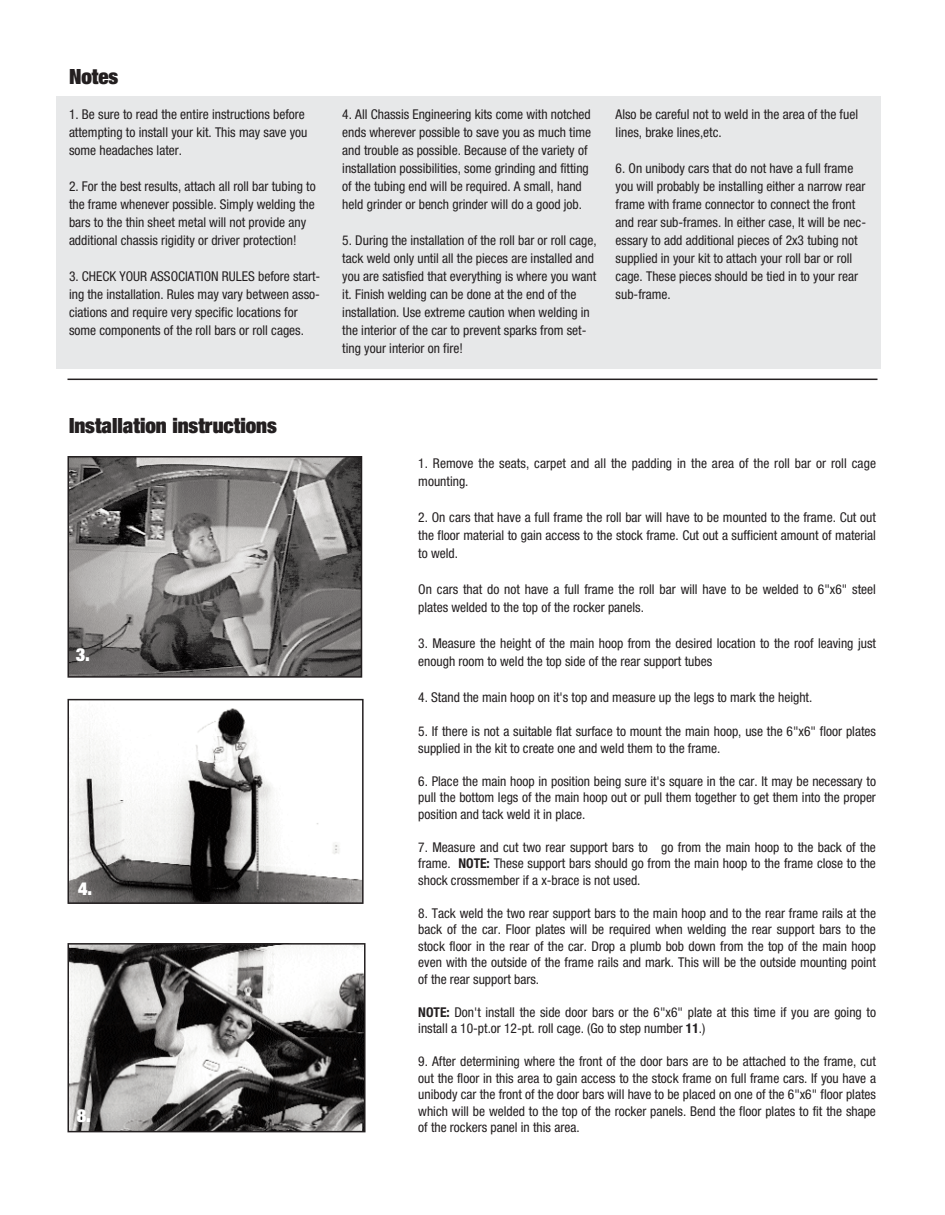
<style>
.page{position:relative;width:945px;height:1215px;background:#fff}
.page>*{position:absolute;margin:0;border:0;box-sizing:border-box;transform-origin:0 0}
.t1{font:900 expanded 21px "Helvetica Neue";color:#231f20}
.t2{font:900 expanded 18px "Helvetica Neue";color:#fff}
.t3{font:condensed 13.5px/18px "Helvetica Neue";color:#231f20}
.s1{font-weight:700}
</style>
<div class="page">
<div style="left:56px;top:96px;width:825px;height:272px;background:#e7e8e9"></div>
<img style="left:71px;top:459px;width:288px;height:216px">
<div style="left:68px;top:456px;width:294px;height:222px;border:2px solid #231f20"></div>
<img style="left:71px;top:708px;width:290px;height:193px">
<div style="left:68px;top:699px;width:296px;height:205px;border:2px solid #231f20"></div>
<hr style="left:68px;top:379px;width:810px;height:1px;background:#231f20">
<img style="left:71px;top:946px;width:292px;height:183px">
<div style="left:68px;top:943px;width:298px;height:189px;border:2px solid #231f20"></div>
<h1 class="t1" style="left:69px;top:69px;width:51px">Notes</h1>
<p class="t3" style="left:69px;top:107px;width:240px">1. Be sure to read the entire instructions before attempting to install your kit. This may save you some headaches later.</p>
<p class="t3" style="left:69px;top:179px;width:248px">2. For the best results, attach all roll bar tubing to the frame whenever possible. Simply welding the bars to the thin sheet metal will not provide any additional chassis rigidity or driver protection!</p>
<p class="t3" style="left:69px;top:269px;width:253px">3. CHECK YOUR ASSOCIATION RULES before start&shy;ing the installation. Rules may vary between asso&shy;ciations and require very specific locations for some components of the roll bars or roll cages.</p>
<p class="t3" style="left:342px;top:107px;width:250px">4. All Chassis Engineering kits come with notched ends wherever possible to save you as much time and trouble as possible. Because of the variety of installation possibilities, some grinding and fitting of the tubing end will be required. A small, hand held grinder or bench grinder will do a good job.</p>
<p class="t3" style="left:342px;top:233px;width:256px">5. During the installation of the roll bar or roll cage, tack weld only until all the pieces are installed and you are satisfied that everything is where you want it. Finish welding can be done at the end of the installation. Use extreme caution when welding in the interior of the car to prevent sparks from set&shy;ting your interior on fire!</p>
<p class="t3" style="left:616px;top:107px;width:244px">Also be careful not to weld in the area of the fuel lines, brake lines,etc.</p>
<p class="t3" style="left:616px;top:161px;width:252px">6. On unibody cars that do not have a full frame you will probably be installing either a narrow rear frame with frame connector to connect the front and rear sub-frames. In either case, It will be nec&shy;essary to add additional pieces of 2x3 tubing not supplied in your kit to attach your roll bar or roll cage. These pieces should be tied in to your rear sub-frame.</p>
<h1 class="t1" style="left:69px;top:418px;width:209px">Installation instructions</h1>
<h2 class="t2" style="left:76px;top:648px;width:16px">3.</h2>
<h2 class="t2" style="left:78px;top:882px;width:16px">4.</h2>
<h2 class="t2" style="left:77px;top:1109px;width:16px">8.</h2>
<p class="t3" style="left:418px;top:455px;width:459px">1. Remove the seats, carpet and all the padding in the area of the roll bar or roll cage mounting.</p>
<p class="t3" style="left:418px;top:509px;width:459px;text-align:justify">2. On cars that have a full frame the roll bar will have to be mounted to the frame. Cut out the floor material to gain access to the stock frame. Cut out a sufficient amount of material to weld.</p>
<p class="t3" style="left:418px;top:581px;width:459px">On cars that do not have a full frame the roll bar will have to be welded to 6"x6" steel plates welded to the top of the rocker panels.</p>
<p class="t3" style="left:418px;top:635px;width:459px">3. Measure the height of the main hoop from the desired location to the roof leaving just enough room to weld the top side of the rear support tubes</p>
<p class="t3" style="left:418px;top:689px;width:396px">4. Stand the main hoop on it's top and measure up the legs to mark the height.</p>
<p class="t3" style="left:418px;top:724px;width:459px;line-height:16.5px">5. If there is not a suitable flat surface to mount the main hoop, use the 6"x6" floor plates supplied in the kit to create one and weld them to the frame.</p>
<p class="t3" style="left:418px;top:774px;width:459px;line-height:16.5px;text-align:justify">6. Place the main hoop in position being sure it's square in the car. It may be necessary to pull the bottom legs of the main hoop out or pull them together to get them into the proper position and tack weld it in place.</p>
<p class="t3" style="left:418px;top:840px;width:459px;line-height:16.5px;text-align:justify">7. Measure and cut two rear support bars to go from the main hoop to the back of the frame. <span class="s1">NOTE:</span> These support bars should go from the main hoop to the frame close to the shock crossmember if a x-brace is not used.</p>
<p class="t3" style="left:418px;top:906px;width:459px;line-height:16.5px;text-align:justify">8. Tack weld the two rear support bars to the main hoop and to the rear frame rails at the back of the car. Floor plates will be required when welding the rear support bars to the stock floor in the rear of the car. Drop a plumb bob down from the top of the main hoop even with the outside of the frame rails and mark. This will be the outside mounting point of the rear support bars.</p>
<p class="t3" style="left:418px;top:1005px;width:459px;line-height:16.5px"><span class="s1">NOTE:</span> Don't install the side door bars or the 6"x6" plate at this time if you are going to install a 10-pt.or 12-pt. roll cage. (Go to step number <span class="s1">11</span>.)</p>
<p class="t3" style="left:418px;top:1054px;width:459px;line-height:16.5px;text-align:justify">9. After determining where the front of the door bars are to be attached to the frame, cut out the floor in this area to gain access to the stock frame on full frame cars. If you have a unibody car the front of the door bars will have to be placed on one of the 6"x6" floor plates which will be welded to the top of the rocker panels. Bend the floor plates to fit the shape of the rockers panel in this area.</p>
</div>
